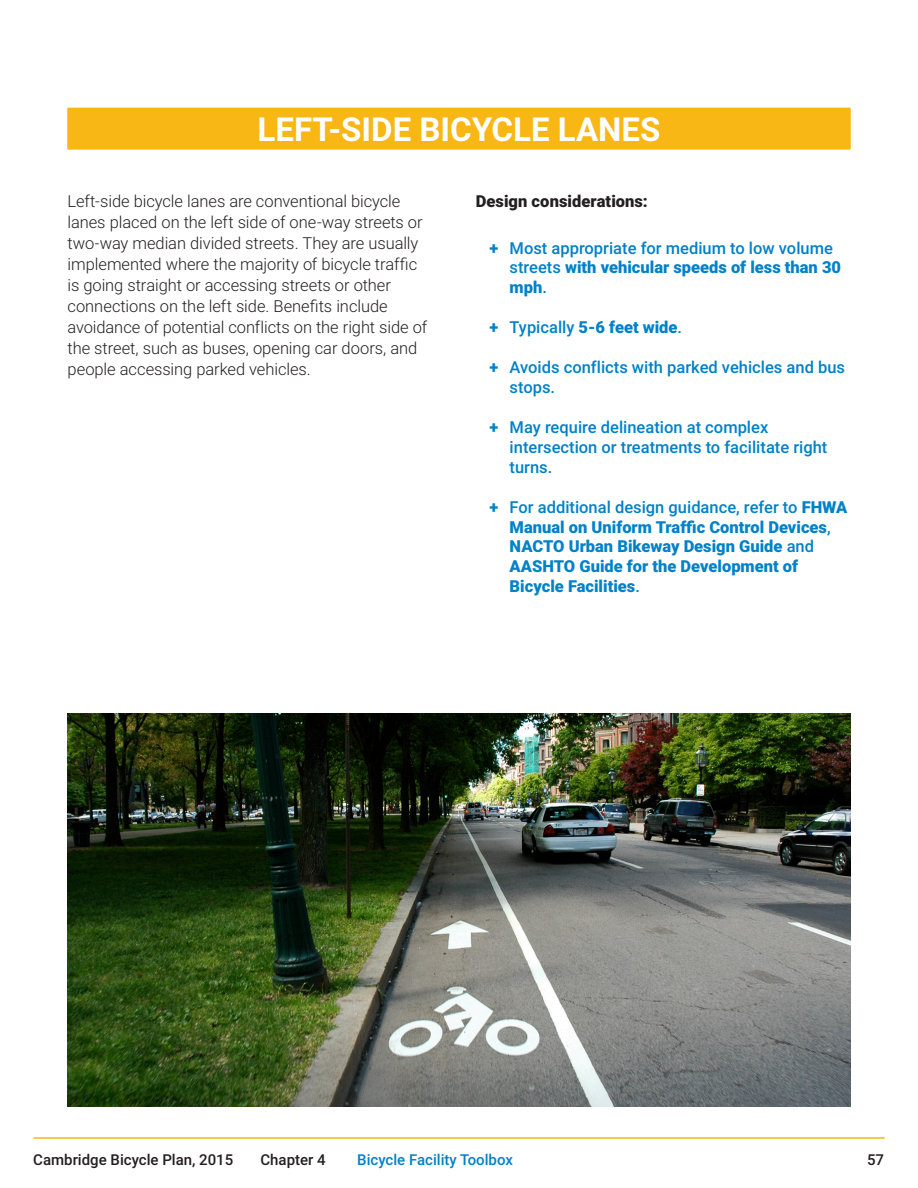
<style>
.page{position:relative;width:918px;height:1188px;background:#fff}
.page>*{position:absolute;margin:0;border:0;box-sizing:border-box;transform-origin:0 0}
.Heading_1{font:700 33px "Roboto";color:#fff}
.Body_Text{font:300 16.5px/21px "Roboto";letter-spacing:-.005em;color:#231f20}
.t1{font:500 16.5px/19.8px "Roboto";color:#0081c8}
.t2{font:900 16.5px/19.8px "Roboto";color:#0081c8}
.Body_Text-2{font:900 16.5px "Roboto";letter-spacing:.005em;color:#231f20}
.t3{font:500 15px "Roboto";color:#231f20}
.t4{font:500 15px "Roboto";color:#0081c8}
.s1{font-weight:900}
.s2{font-weight:500}
</style>
<div class="page">
<hr style="left:33px;top:1137px;width:852px;height:2px;background:#f9b716">
<img style="left:68px;top:714px;width:782px;height:393px">
<div style="left:68px;top:108px;width:782px;height:42px;background:#f9b716"></div>
<p class="Heading_1" style="left:258px;top:107px;width:404px">LEFT-SIDE BICYCLE LANES</p>
<p class="Body_Text" style="left:68px;top:190px;width:361px">Left-side bicycle lanes are conventional bicycle lanes placed on the left side of one-way streets or two-way median divided streets. They are usually implemented where the majority of bicycle traffic is going straight or accessing streets or other connections on the left side. Benefits include avoidance of potential conflicts on the right side of the street, such as buses, opening car doors, and people accessing parked vehicles.</p>
<p class="Body_Text-2" style="left:476px;top:189px;width:173px">Design considerations:</p>
<p class="t1" style="left:510px;top:237px;width:333px;text-indent:-20px"><span class="s1">+</span> Most appropriate for medium to low volume streets <span class="s1">with vehicular speeds of less than 30 mph</span>.</p>
<p class="t2" style="left:489px;top:317px;width:194px">+ <span class="s2">Typically</span> 5-6 feet wide<span class="s2">.</span></p>
<p class="t1" style="left:510px;top:357px;width:337px;text-indent:-20px"><span class="s1">+</span> Avoids conflicts with parked vehicles and bus stops.</p>
<p class="t1" style="left:510px;top:417px;width:319px;text-indent:-20px"><span class="s1">+</span> May require delineation at complex intersection or treatments to facilitate right turns.</p>
<p class="t2" style="left:510px;top:496px;width:339px;text-indent:-20px">+ <span class="s2">For additional design guidance, refer to</span> FHWA Manual on Uniform Traffic Control Devices<span class="s2">, </span>NACTO Urban Bikeway Design Guide <span class="s2">and </span>AASHTO Guide for the Development of Bicycle Facilities<span class="s2">.</span></p>
<p class="t3" style="left:33px;top:1149px;width:202px">Cambridge Bicycle Plan, 2015</p>
<p class="t3" style="left:261px;top:1149px;width:67px">Chapter 4</p>
<p class="t4" style="left:357px;top:1149px;width:157px">Bicycle Facility Toolbox</p>
<p class="t3" style="left:867px;top:1149px;width:19px">57</p>
</div>
